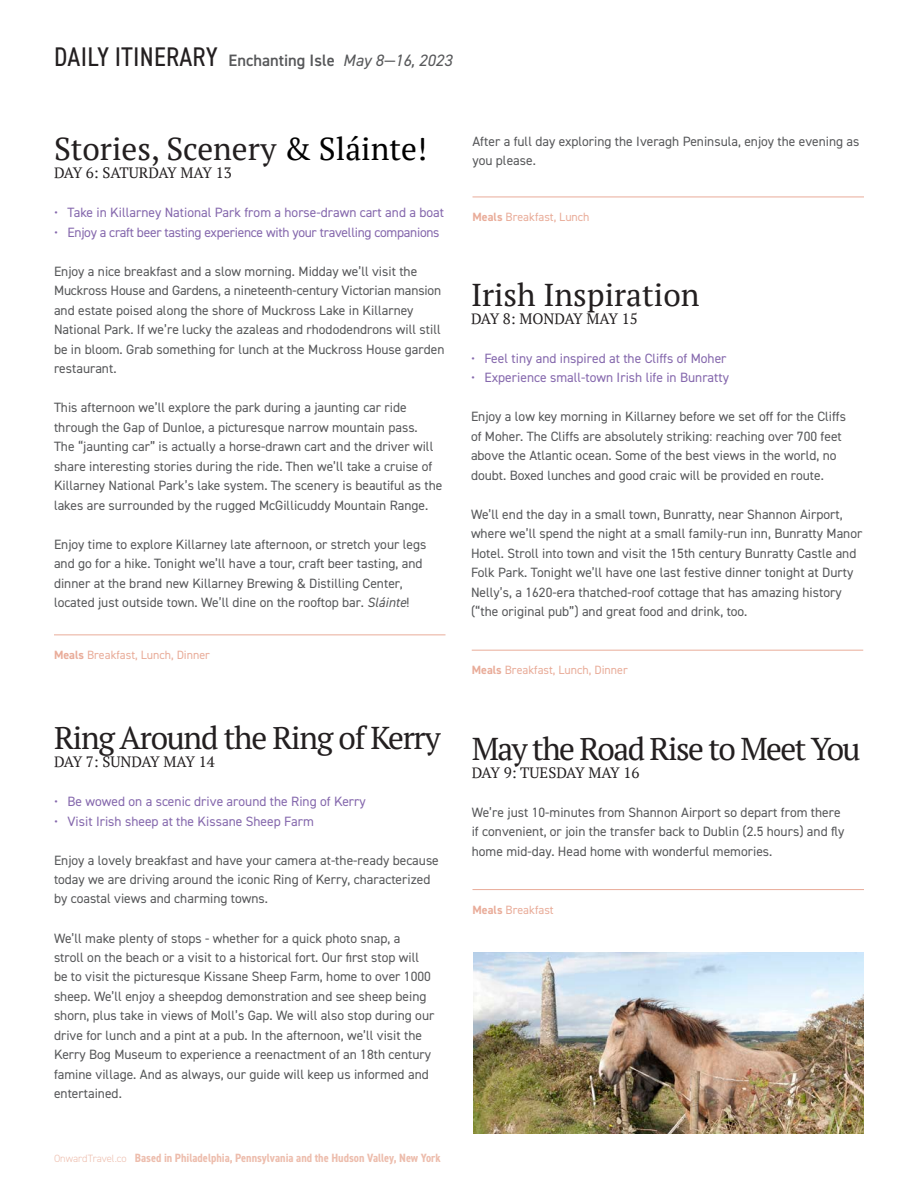
<style>
.page{position:relative;width:918px;height:1188px;background:#fff}
.page>*{position:absolute;margin:0;border:0;box-sizing:border-box;transform-origin:0 0}
.t1{font:31.5px "PT Serif";color:#231f20}
.t2{font:31.5px "PT Serif";letter-spacing:-.03em;color:#231f20}
.t3{font:31.5px "PT Serif";letter-spacing:-.05em;color:#231f20}
.t4{font:condensed 27px "DIN2014";letter-spacing:.01em;color:#231f20}
.t5{font:15px "PT Serif";letter-spacing:-.025em;color:#231f20}
.t6{font:15px "PT Serif";color:#231f20}
.t7{font:13.5px/19.5px "DIN2014";color:#57585a}
.t8{font:13.5px "DIN2014";color:#8568ad}
.t9{font:13.5px "DIN2014";letter-spacing:-.02em;color:#8568ad}
.t10{font:12px "DIN2014";color:#e9ac99}
.t11{font:700 condensed 12px "DIN2014";color:#edbdad}
.s1{font-weight:600;font-stretch:normal;font-size:16.5px;color:#57585a}
.s2{font-style:italic;font-stretch:normal;font-size:16.5px;color:#57585a}
.s3{color:#000}
.s4{font-style:italic}
.s5{font-weight:700}
.s6{font-weight:300;font-stretch:normal;font-size:10.5px}
</style>
<div class="page">
<hr style="left:472px;top:197px;width:392px;height:1px;background:#e9ac99">
<hr style="left:472px;top:650px;width:391px;height:1px;background:#e9ac99">
<hr style="left:54px;top:634px;width:392px;height:1px;background:#e9ac99">
<hr style="left:472px;top:889px;width:392px;height:1px;background:#e9ac99">
<img style="left:473px;top:953px;width:390px;height:180px">
<p class="t4" style="left:54px;top:39px;width:399px">DAILY ITINERARY <span class="s1">Enchanting Isle</span> <span class="s2">May 8—16, 2023</span></p>
<p class="t1" style="left:54px;top:129px;width:375px">Stories, Scenery <span class="s3">&amp; Sláinte!</span></p>
<p class="t5" style="left:54px;top:163px;width:179px">DAY 6: SATURDAY MAY 13</p>
<p class="t8" style="left:54px;top:204px;width:392px">• Take in Killarney National Park from a horse-drawn cart and a boat</p>
<p class="t9" style="left:54px;top:224px;width:387px">• Enjoy a craft beer tasting experience with your travelling companions</p>
<p class="t7" style="left:54px;top:261px;width:389px">Enjoy a nice breakfast and a slow morning. Midday we’ll visit the<br>Muckross House and Gardens, a nineteenth-century Victorian mansion</p>
<p class="t7" style="left:54px;top:300px;width:392px">and estate poised along the shore of Muckross Lake in Killarney National Park. If we’re lucky the azaleas and rhododendrons will still be in bloom. Grab something for lunch at the Muckross House garden restaurant.</p>
<p class="t7" style="left:54px;top:398px;width:390px">This afternoon we’ll explore the park during a jaunting car ride through the Gap of Dunloe, a picturesque narrow mountain pass.<br>The “jaunting car” is actually a horse-drawn cart and the driver will share interesting stories during the ride. Then we’ll take a cruise of Killarney National Park’s lake system. The scenery is beautiful as the lakes are surrounded by the rugged McGillicuddy Mountain Range.</p>
<p class="t7" style="left:54px;top:534px;width:374px">Enjoy time to explore Killarney late afternoon, or stretch your legs and go for a hike. Tonight we’ll have a tour, craft beer tasting, and dinner at the brand new Killarney Brewing &amp; Distilling Center, located just outside town. We’ll dine on the rooftop bar. <span class="s4">Sláinte</span>!</p>
<p class="t10" style="left:54px;top:647px;width:158px"><span class="s5">Meals</span> Breakfast, Lunch, Dinner</p>
<p class="t2" style="left:54px;top:717px;width:388px">Ring Around the Ring of Kerry</p>
<p class="t5" style="left:54px;top:752px;width:162px">DAY 7: SUNDAY MAY 14</p>
<p class="t8" style="left:54px;top:793px;width:313px">• Be wowed on a scenic drive around the Ring of Kerry</p>
<p class="t8" style="left:54px;top:812px;width:261px">• Visit Irish sheep at the Kissane Sheep Farm</p>
<p class="t7" style="left:54px;top:850px;width:386px">Enjoy a lovely breakfast and have your camera at-the-ready because today we are driving around the iconic Ring of Kerry, characterized by coastal views and charming towns.</p>
<p class="t7" style="left:54px;top:928px;width:382px">We’ll make plenty of stops - whether for a quick photo snap, a<br>stroll on the beach or a visit to a historical fort. Our first stop will be to visit the picturesque Kissane Sheep Farm, home to over 1000 sheep. We’ll enjoy a sheepdog demonstration and see sheep being shorn, plus take in views of Moll’s Gap. We will also stop during our drive for lunch and a pint at a pub. In the afternoon, we’ll visit the Kerry Bog Museum to experience a reenactment of an 18th century famine village. And as always, our guide will keep us informed and entertained.</p>
<p class="t11" style="left:54px;top:1150px;width:388px"><span class="s6">OnwardTravel.co</span> Based in Philadelphia, Pennsylvania and the Hudson Valley, New York</p>
<p class="t7" style="left:472px;top:131px;width:389px">After a full day exploring the Iveragh Peninsula, enjoy the evening as you please.</p>
<p class="t10" style="left:472px;top:210px;width:119px"><span class="s5">Meals</span> Breakfast, Lunch</p>
<p class="t1" style="left:471px;top:274px;width:230px">Irish Inspiration</p>
<p class="t5" style="left:471px;top:309px;width:168px">DAY 8: MONDAY MAY 15</p>
<p class="t8" style="left:471px;top:350px;width:257px">• Feel tiny and inspired at the Cliffs of Moher</p>
<p class="t8" style="left:471px;top:369px;width:259px">• Experience small-town Irish life in Bunratty</p>
<p class="t7" style="left:471px;top:406px;width:377px">Enjoy a low key morning in Killarney before we set off for the Cliffs of Moher. The Cliffs are absolutely striking: reaching over 700 feet above the Atlantic ocean. Some of the best views in the world, no doubt. Boxed lunches and good craic will be provided en route.</p>
<p class="t7" style="left:471px;top:504px;width:393px">We’ll end the day in a small town, Bunratty, near Shannon Airport, where we’ll spend the night at a small family-run inn, Bunratty Manor Hotel. Stroll into town and visit the 15th century Bunratty Castle and Folk Park. Tonight we’ll have one last festive dinner tonight at Durty Nelly’s, a 1620-era thatched-roof cottage that has amazing history (“the original pub”) and great food and drink, too.</p>
<p class="t10" style="left:472px;top:663px;width:158px"><span class="s5">Meals</span> Breakfast, Lunch, Dinner</p>
<p class="t3" style="left:472px;top:728px;width:390px">May the Road Rise to Meet You</p>
<p class="t6" style="left:472px;top:763px;width:169px">DAY 9: TUESDAY MAY 16</p>
<p class="t7" style="left:472px;top:802px;width:374px">We’re just 10-minutes from Shannon Airport so depart from there if convenient, or join the transfer back to Dublin (2.5 hours) and fly home mid-day. Head home with wonderful memories.</p>
<p class="t10" style="left:472px;top:902px;width:83px"><span class="s5">Meals</span> Breakfast</p>
</div>
